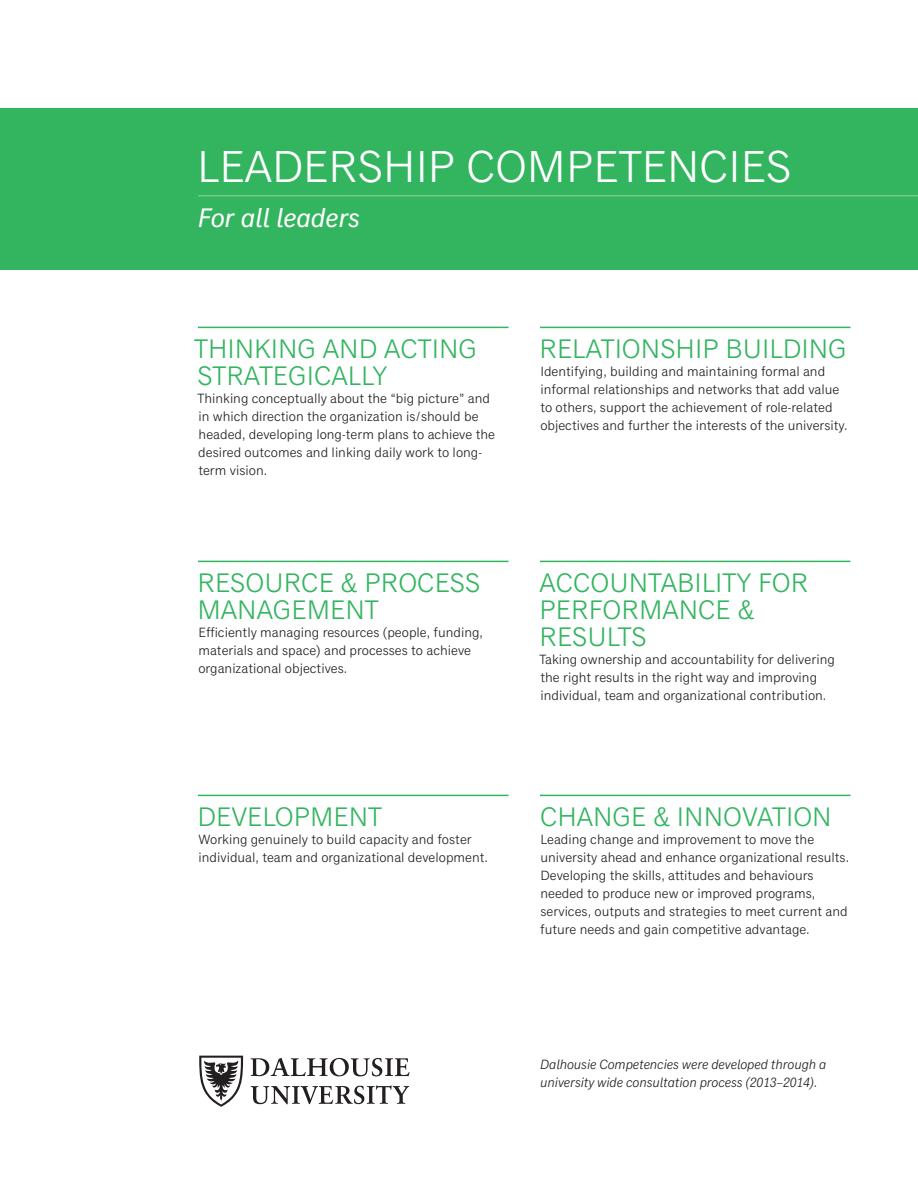
<style>
.page{position:relative;width:918px;height:1188px;background:#fff}
.page>*{position:absolute;margin:0;border:0;box-sizing:border-box;transform-origin:0 0}
._00_Big_Head{font:45px "Classic Grotesque Std";color:#fff}
._01_Title{font:27px/27px "Classic Grotesque Std";color:#33b560}
._03_Body{font:italic 27px "Classic Grotesque Std";color:#fff}
._03_Body-2{font:13.5px/18px "Classic Grotesque Std";color:#231f20}
._03_Body-3{font:italic 13.5px/18px "Classic Grotesque Std";color:#231f20}
</style>
<div class="page">
<div style="left:0;top:108px;width:918px;height:162px;background:#33b560"></div>
<svg style="left:199px;top:1056px;width:44px;height:51px"></svg>
<svg style="left:251px;top:1058px;width:159px;height:18px"></svg>
<svg style="left:251px;top:1085px;width:158px;height:19px"></svg>
<hr style="left:198px;top:327px;width:310px;height:1px;background:#33b560">
<hr style="left:198px;top:561px;width:310px;height:1px;background:#33b560">
<hr style="left:198px;top:795px;width:310px;height:1px;background:#33b560">
<hr style="left:540px;top:327px;width:310px;height:1px;background:#33b560">
<hr style="left:540px;top:561px;width:310px;height:1px;background:#33b560">
<hr style="left:540px;top:795px;width:310px;height:1px;background:#33b560">
<hr style="left:198px;top:195px;width:720px;height:1px;background:#77c588">
<p class="_00_Big_Head" style="left:197px;top:141px;width:596px">LEADERSHIP COMPETENCIES</p>
<p class="_03_Body" style="left:198px;top:202px;width:163px">For all leaders</p>
<p class="_01_Title" style="left:194px;top:336px;width:284px">THINKING AND ACTING<br>STRATEGICALLY</p>
<p class="_03_Body-2" style="left:198px;top:390px;width:299px">Thinking conceptually about the “big picture” and in which direction the organization is/should be headed, developing long-term plans to achieve the desired outcomes and linking daily work to long&shy;term vision.</p>
<p class="_01_Title" style="left:197px;top:570px;width:284px">RESOURCE &amp; PROCESS<br>MANAGEMENT</p>
<p class="_03_Body-2" style="left:198px;top:624px;width:286px">Efficiently managing resources (people, funding, materials and space) and processes to achieve organizational objectives.</p>
<p class="_01_Title" style="left:197px;top:804px;width:186px">DEVELOPMENT</p>
<p class="_03_Body-2" style="left:198px;top:831px;width:291px">Working genuinely to build capacity and foster individual, team and organizational development.</p>
<p class="_01_Title" style="left:539px;top:336px;width:309px">RELATIONSHIP BUILDING</p>
<p class="_03_Body-2" style="left:540px;top:363px;width:309px">Identifying, building and maintaining formal and informal relationships and networks that add value to others, support the achievement of role-related objectives and further the interests of the university.</p>
<p class="_01_Title" style="left:539px;top:570px;width:271px">ACCOUNTABILITY FOR<br>PERFORMANCE &amp;<br>RESULTS</p>
<p class="_03_Body-2" style="left:540px;top:651px;width:297px">Taking ownership and accountability for delivering the right results in the right way and improving individual, team and organizational contribution.</p>
<p class="_01_Title" style="left:540px;top:804px;width:293px">CHANGE &amp; INNOVATION</p>
<p class="_03_Body-2" style="left:540px;top:831px;width:310px">Leading change and improvement to move the university ahead and enhance organizational results.<br>Developing the skills, attitudes and behaviours needed to produce new or improved programs, services, outputs and strategies to meet current and future needs and gain competitive advantage.</p>
<p class="_03_Body-3" style="left:540px;top:1056px;width:288px">Dalhousie Competencies were developed through a university wide consultation process (2013–2014).</p>
</div>
